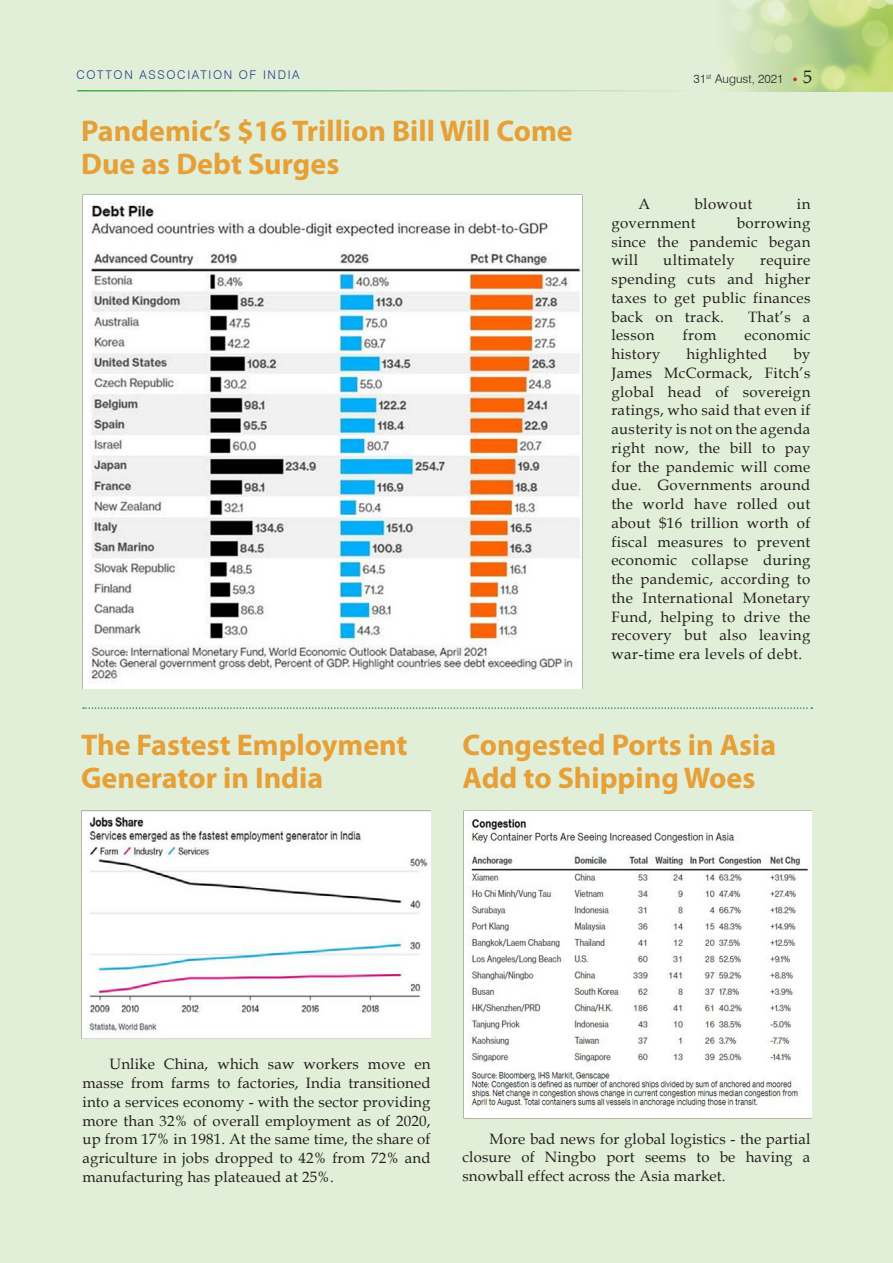
<style>
.page{position:relative;width:893px;height:1263px;background:#e2efd8}
.page>*{position:absolute;margin:0;border:0;box-sizing:border-box;transform-origin:0 0}
.SUB_HEAD{font:700 30px/33px "Myriad Pro";color:#e6a037}
.BODY_TEXT{font:15px/18.8px "Book Antiqua";letter-spacing:.025em;color:#231f20;text-align:justify}
.t1{font:300 12px "Swiss 721 BT";letter-spacing:.14em;color:#253f8e}
.t2{font:300 12px "Swiss 721 BT";color:#231f20}
.s1{font-family:"Book Antiqua";font-weight:400;font-size:18px}
</style>
<div class="page">
<img style="left:728px;top:0;width:165px;height:91px">
<hr style="left:77px;top:90px;width:628px;height:2px;background:#40ae49">
<svg style="left:793px;top:78px;width:4px;height:3px"></svg>
<svg style="left:83px;top:707px;width:729px;height:2px"></svg>
<img style="left:82px;top:195px;width:500px;height:494px">
<img style="left:463px;top:811px;width:349px;height:307px">
<img style="left:82px;top:811px;width:348px;height:227px">
<p class="t1" style="left:76px;top:67px;width:225px">COTTON ASSOCIATION OF INDIA</p>
<p class="t2" style="left:693px;top:71px;width:120px">31<sup>st</sup> August, 2021 <span class="s1">5</span></p>
<p class="SUB_HEAD" style="left:81px;top:114px;width:493px">Pandemic’s $16 Trillion Bill Will Come<br>Due as Debt Surges</p>
<p class="BODY_TEXT" style="left:638px;top:194px;width:13px">A</p>
<p class="BODY_TEXT" style="left:695px;top:194px;width:59px">blowout</p>
<p class="BODY_TEXT" style="left:797px;top:194px;width:15px">in</p>
<p class="BODY_TEXT" style="left:611px;top:213px;width:86px">government</p>
<p class="BODY_TEXT" style="left:611px;top:213px;width:201px;text-indent:126px">borrowing since the pandemic began will</p>
<p class="BODY_TEXT" style="left:663px;top:251px;width:73px">ultimately</p>
<p class="BODY_TEXT" style="left:611px;top:251px;width:201px;text-indent:149px">require spending cuts and higher taxes to get public finances back on track.</p>
<p class="BODY_TEXT" style="left:748px;top:307px;width:64px">That’s a</p>
<p class="SUB_HEAD" style="left:81px;top:728px;width:328px">The Fastest Employment<br>Generator in India</p>
<p class="BODY_TEXT" style="left:611px;top:326px;width:45px">lesson</p>
<p class="BODY_TEXT" style="left:683px;top:326px;width:35px">from</p>
<p class="BODY_TEXT" style="left:745px;top:326px;width:67px">economic</p>
<p class="BODY_TEXT" style="left:611px;top:344px;width:51px">history</p>
<p class="BODY_TEXT" style="left:686px;top:344px;width:82px">highlighted</p>
<p class="BODY_TEXT" style="left:611px;top:344px;width:201px;text-indent:182px">by James McCormack, Fitch’s global head of sovereign ratings, who said that even if austerity is not on the agenda right now, the bill to pay for the pandemic will come due. Governments around the world have rolled out about $16 trillion worth of fiscal measures to prevent economic collapse during the pandemic, according to the International Monetary Fund, helping to drive the recovery but also leaving war-time era levels of debt.</p>
<p class="SUB_HEAD" style="left:462px;top:728px;width:315px">Congested Ports in Asia<br>Add to Shipping Woes</p>
<p class="BODY_TEXT" style="left:83px;top:1054px;width:349px;text-indent:27px">Unlike China, which saw workers move en masse from farms to factories, India transitioned into a services economy - with the sector providing more than 32% of overall employment as of 2020, up from 17% in 1981. At the same time, the share of agriculture in jobs dropped to 42% from 72% and manufacturing has plateaued at 25%.</p>
<p class="BODY_TEXT" style="left:462px;top:1129px;width:349px;text-indent:27px">More bad news for global logistics - the partial closure of Ningbo port seems to be having a snowball effect across the Asia market.</p>
</div>
